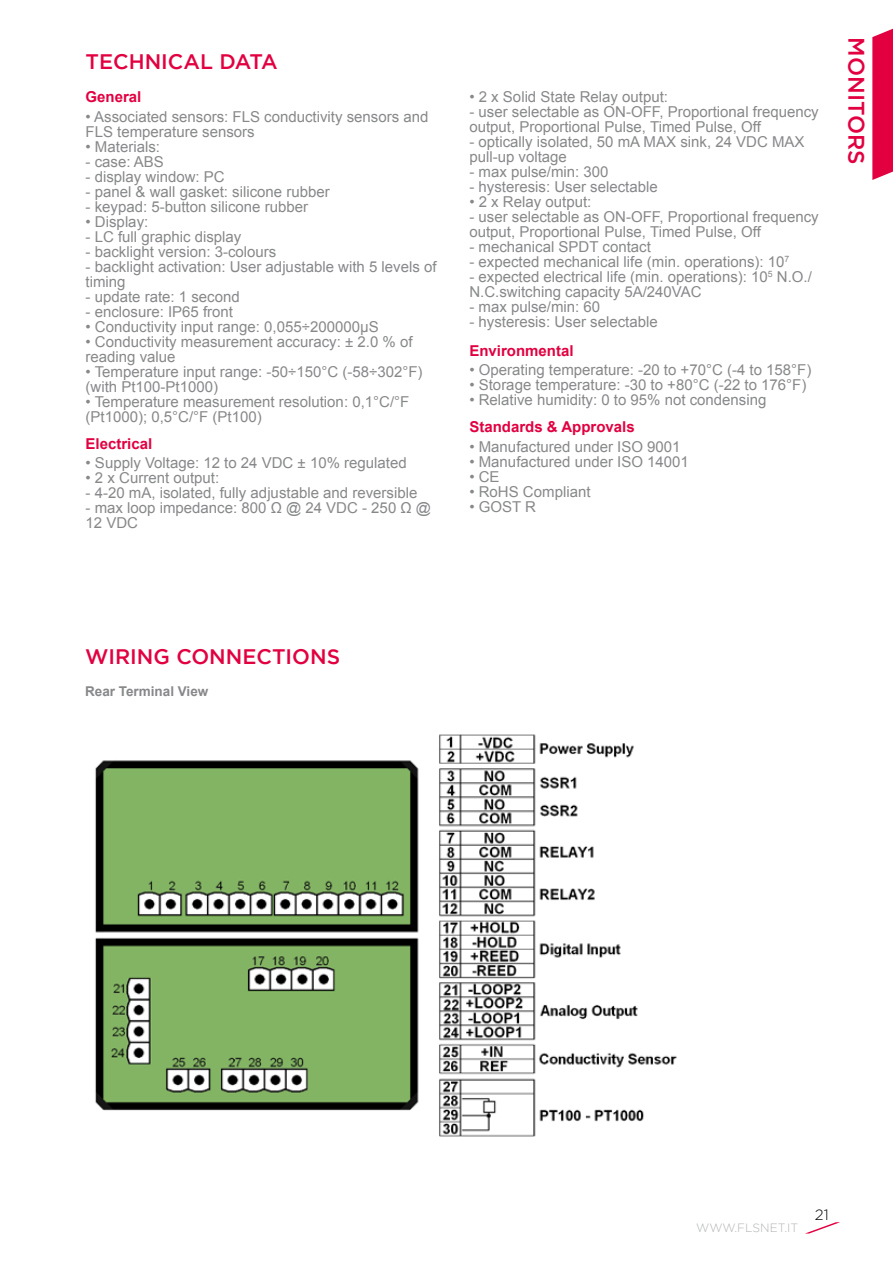
<style>
.page{position:relative;width:893px;height:1263px;background:#fff}
.page>*{position:absolute;margin:0;border:0;box-sizing:border-box;transform-origin:0 0}
.t1{font:500 22.5px "Gotham";color:#e20040}
.t2{font:500 21px "Gotham";color:#e20040}
.t3{font:15px/15px "Arial";color:#87888a}
.t4{font:700 15px "Arial";color:#e20040}
.t5{font:300 15px "Gotham";color:#000}
.t6{font:700 13.5px "Arial";color:#87888a}
.t7{font:300 12px "Gotham";color:#b1b3b4}
</style>
<div class="page">
<svg style="left:806px;top:1222px;width:34px;height:11px"></svg>
<img style="left:95px;top:734px;width:582px;height:403px">
<svg style="left:872px;top:28px;width:21px;height:152px;background:#e4134e"></svg>
<h2 class="t2" style="left:86px;top:50px;width:194px">TECHNICAL DATA</h2>
<p class="t4" style="left:86px;top:87px;width:57px">General</p>
<p class="t3" style="left:86px;top:109px;width:344px">• Associated sensors: FLS conductivity sensors and<br>FLS temperature sensors</p>
<p class="t3" style="left:86px;top:139px;width:76px">• Materials:</p>
<p class="t3" style="left:86px;top:154px;width:80px">- case: ABS</p>
<p class="t3" style="left:86px;top:169px;width:141px">- display window: PC</p>
<p class="t3" style="left:86px;top:184px;width:246px">- panel &amp; wall gasket: silicone rubber</p>
<p class="t3" style="left:86px;top:199px;width:224px">- keypad: 5-button silicone rubber</p>
<p class="t3" style="left:86px;top:214px;width:64px">• Display:</p>
<p class="t3" style="left:86px;top:229px;width:157px">- LC full graphic display</p>
<p class="t3" style="left:86px;top:244px;width:192px">- backlight version: 3-colours</p>
<p class="t3" style="left:86px;top:259px;width:352px">- backlight activation: User adjustable with 5 levels of timing</p>
<p class="t3" style="left:86px;top:289px;width:156px">- update rate: 1 second</p>
<p class="t3" style="left:86px;top:304px;width:149px">- enclosure: IP65 front</p>
<p class="t3" style="left:86px;top:319px;width:295px">• Conductivity input range: 0,055÷200000μS</p>
<p class="t3" style="left:86px;top:334px;width:328px">• Conductivity measurement accuracy: ± 2.0 % of reading value</p>
<p class="t3" style="left:86px;top:364px;width:338px">• Temperature input range: -50÷150°C (-58÷302°F) (with Pt100-Pt1000)</p>
<p class="t3" style="left:86px;top:394px;width:325px">• Temperature measurement resolution: 0,1°C/°F (Pt1000); 0,5°C/°F (Pt100)</p>
<p class="t4" style="left:86px;top:433px;width:68px">Electrical</p>
<p class="t3" style="left:86px;top:456px;width:323px">• Supply Voltage: 12 to 24 VDC ± 10% regulated</p>
<p class="t3" style="left:86px;top:471px;width:135px">• 2 x Current output:</p>
<p class="t3" style="left:86px;top:486px;width:333px">- 4-20 mA, isolated, fully adjustable and reversible</p>
<p class="t3" style="left:86px;top:501px;width:347px">- max loop impedance: 800 Ω @ 24 VDC - 250 Ω @<br>12 VDC</p>
<p class="t3" style="left:469px;top:90px;width:200px">• 2 x Solid State Relay output:</p>
<p class="t3" style="left:469px;top:105px;width:351px">- user selectable as ON-OFF, Proportional frequency output, Proportional Pulse, Timed Pulse, Off</p>
<p class="t3" style="left:469px;top:135px;width:337px">- optically isolated, 50 mA MAX sink, 24 VDC MAX pull-up voltage</p>
<p class="t3" style="left:469px;top:165px;width:141px">- max pulse/min: 300</p>
<p class="t3" style="left:469px;top:180px;width:190px">- hysteresis: User selectable</p>
<p class="t3" style="left:469px;top:195px;width:123px">• 2 x Relay output:</p>
<p class="t3" style="left:469px;top:210px;width:351px">- user selectable as ON-OFF, Proportional frequency output, Proportional Pulse, Timed Pulse, Off</p>
<p class="t3" style="left:469px;top:240px;width:183px">- mechanical SPDT contact</p>
<p class="t3" style="left:469px;top:255px;width:322px">- expected mechanical life (min. operations): 10<sup>7</sup></p>
<p class="t3" style="left:469px;top:270px;width:344px">- expected electrical life (min. operations): 10<sup>5</sup> N.O./<br>N.C.switching capacity 5A/240VAC</p>
<p class="t3" style="left:469px;top:300px;width:132px">- max pulse/min: 60</p>
<p class="t3" style="left:469px;top:315px;width:190px">- hysteresis: User selectable</p>
<p class="t4" style="left:469px;top:340px;width:106px">Environmental</p>
<p class="t3" style="left:469px;top:363px;width:343px">• Operating temperature: -20 to +70°C (-4 to 158°F)</p>
<p class="t3" style="left:469px;top:378px;width:338px">• Storage temperature: -30 to +80°C (-22 to 176°F)</p>
<p class="t3" style="left:469px;top:393px;width:299px">• Relative humidity: 0 to 95% not condensing</p>
<p class="t4" style="left:469px;top:417px;width:167px">Standards &amp; Approvals</p>
<p class="t3" style="left:469px;top:439px;width:213px">• Manufactured under ISO 9001</p>
<p class="t3" style="left:469px;top:454px;width:221px">• Manufactured under ISO 14001</p>
<p class="t3" style="left:469px;top:469px;width:32px">• CE</p>
<p class="t3" style="left:469px;top:484px;width:123px">• RoHS Compliant</p>
<p class="t3" style="left:469px;top:499px;width:68px">• GOST R</p>
<h1 class="t1" style="left:869px;top:37px;width:129px;rotate:90deg">MONITORS</h1>
<h2 class="t2" style="left:85px;top:644px;width:257px">WIRING CONNECTIONS</h2>
<p class="t6" style="left:85px;top:682px;width:125px">Rear Terminal View</p>
<p class="t7" style="left:696px;top:1221px;width:103px">WWW.FLSNET.IT</p>
<p class="t5" style="left:815px;top:1207px;width:15px">21</p>
</div>
